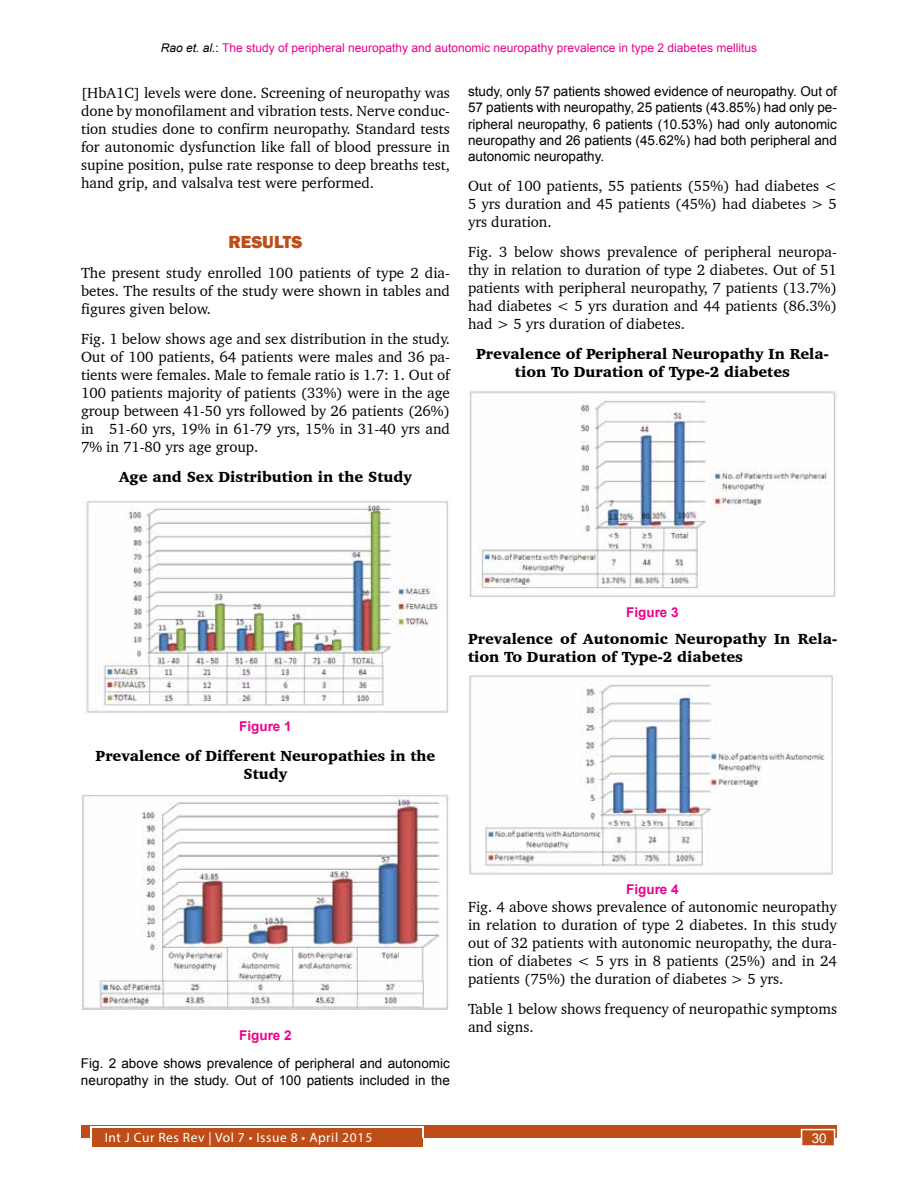
<style>
.page{position:relative;width:918px;height:1188px;background:#fff}
.page>*{position:absolute;margin:0;border:0;box-sizing:border-box;transform-origin:0 0}
.t1{font:800 18px "Franklin Gothic";color:#be4d18}
.t2{font:15px/18px "Charter BT";color:#000;text-align:justify}
.t3{font:900 15px/18px "Charter BT";color:#000;text-align:center}
.t4{font:13.5px/16.2px "Arial";color:#000}
.t5{font:13.5px "Myriad Pro";letter-spacing:.04em;color:#fff}
.t6{font:700 13.5px "Arial";color:#ec008c}
.t7{font:13.5px "Arial";color:#fff}
.t8{font:12px "Arial";color:#ec008c}
.s1{font-style:italic;color:#000}
.s2{color:#000}
</style>
<div class="page">
<div style="left:81px;top:1125px;width:756px;height:13px;background:#be4d18"></div>
<div style="left:92px;top:1128px;width:331px;height:19px;background:#be4d18"></div>
<hr style="left:91px;top:1127px;width:332px;height:1px;background:#fff">
<div style="left:801px;top:1129px;width:34px;height:17px;background:#be4d18;border:2px solid #fff"></div>
<img style="left:86px;top:500px;width:362px;height:213px">
<img style="left:81px;top:793px;width:368px;height:217px">
<img style="left:469px;top:391px;width:368px;height:206px">
<img style="left:469px;top:675px;width:364px;height:200px">
<p class="t8" style="left:161px;top:40px;width:598px"><span class="s1">Rao et. al.</span><span class="s2">:</span> The study of peripheral neuropathy and autonomic neuropathy prevalence in type 2 diabetes mellitus</p>
<p class="t2" style="left:81px;top:83px;width:370px">[HbA1C] levels were done. Screening of neuropathy was done by monofilament and vibration tests. Nerve conduc&shy;tion studies done to confirm neuropathy. Standard tests for autonomic dysfunction like fall of blood pressure in supine position, pulse rate response to deep breaths test, hand grip, and valsalva test were performed.</p>
<p class="t4" style="left:468px;top:84px;width:371px;text-align:justify">study, only 57 patients showed evidence of neuropathy. Out of 57 patients with neuropathy, 25 patients (43.85%) had only pe&shy;ripheral neuropathy, 6 patients (10.53%) had only autonomic neuropathy and 26 patients (45.62%) had both peripheral and autonomic neuropathy.</p>
<p class="t2" style="left:468px;top:177px;width:370px">Out of 100 patients, 55 patients (55%) had diabetes &lt; 5 yrs duration and 45 patients (45%) had diabetes &gt; 5 yrs duration.</p>
<p class="t2" style="left:468px;top:243px;width:370px">Fig. 3 below shows prevalence of peripheral neuropa&shy;thy in relation to duration of type 2 diabetes. Out of 51 patients with peripheral neuropathy, 7 patients (13.7%) had diabetes &lt; 5 yrs duration and 44 patients (86.3%) had &gt; 5 yrs duration of diabetes.</p>
<p class="t3" style="left:476px;top:345px;width:354px">Prevalence of Peripheral Neuropathy In Rela&shy;tion To Duration of Type-2 diabetes</p>
<p class="t1" style="left:228px;top:231px;width:66px">RESU LTS</p>
<p class="t2" style="left:81px;top:264px;width:370px">The present study enrolled 100 patients of type 2 dia&shy;betes. The results of the study were shown in tables and figures given below.</p>
<p class="t2" style="left:81px;top:330px;width:371px">Fig. 1 below shows age and sex distribution in the study.<br>Out of 100 patients, 64 patients were males and 36 pa&shy;tients were females. Male to female ratio is 1.7: 1. Out of 100 patients majority of patients (33%) were in the age group between 41-50 yrs followed by 26 patients (26%) in 51-60 yrs, 19% in 61-79 yrs, 15% in 31-40 yrs and 7% in 71-80 yrs age group.</p>
<p class="t3" style="left:119px;top:468px;width:294px">Age and Sex Distribution in the Study</p>
<p class="t6" style="left:239px;top:717px;width:54px">Figure 1</p>
<p class="t3" style="left:96px;top:746px;width:341px">Prevalence of Different Neuropathies in the<br>Study</p>
<p class="t6" style="left:626px;top:603px;width:54px">Figure 3</p>
<p class="t3" style="left:468px;top:629px;width:370px;text-align:left">Prevalence of Autonomic Neuropathy In Rela&shy;tion To Duration of Type-2 diabetes</p>
<p class="t6" style="left:239px;top:1027px;width:54px">Figure 2</p>
<p class="t4" style="left:81px;top:1056px;width:370px">Fig. 2 above shows prevalence of peripheral and autonomic neuropathy in the study. Out of 100 patients included in the</p>
<p class="t6" style="left:626px;top:880px;width:54px">Figure 4</p>
<p class="t2" style="left:468px;top:897px;width:370px">Fig. 4 above shows prevalence of autonomic neuropathy in relation to duration of type 2 diabetes. In this study out of 32 patients with autonomic neuropathy, the dura&shy;tion of diabetes &lt; 5 yrs in 8 patients (25%) and in 24 patients (75%) the duration of diabetes &gt; 5 yrs.</p>
<p class="t2" style="left:468px;top:999px;width:370px">Table 1 below shows frequency of neuropathic symptoms and signs.</p>
<p class="t5" style="left:105px;top:1129px;width:269px">Int J Cur Res Rev | Vol 7 • Issue 8 • April 2015</p>
<p class="t7" style="left:812px;top:1130px;width:16px">30</p>
</div>
